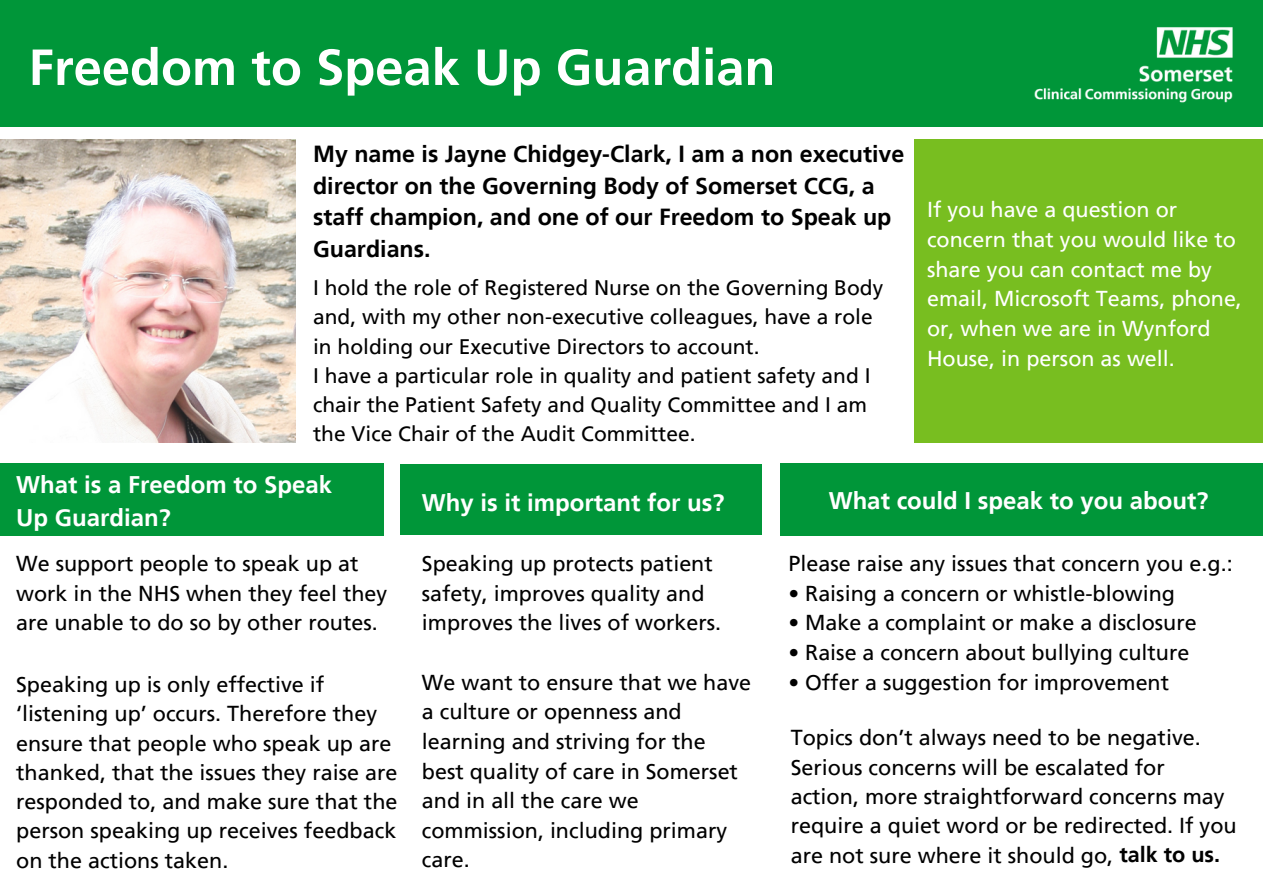
<style>
.page{position:relative;width:1263px;height:894px;background:#fff}
.page>*{position:absolute;margin:0;border:0;box-sizing:border-box;transform-origin:0 0}
.t1{font:700 50.7px "Frutiger";color:#fff}
.t2{font:700 24px/32.5px "Frutiger";color:#fff}
.t3{font:700 23.25px/31.5px "Frutiger";color:#000}
.t4{font:21.6px/29.7px "Frutiger";color:#000}
.t5{font:21.6px/29.7px "Frutiger";color:#fff}
.t6{font:21px/29.2px "Frutiger";color:#000}
.s1{font-weight:700}
</style>
<div class="page">
<div style="left:0;top:0;width:1263px;height:127px;background:#009639"></div>
<img style="left:1034px;top:27px;width:199px;height:76px">
<img style="left:0;top:139px;width:296px;height:303px">
<div style="left:0;top:463px;width:384px;height:73px;background:#009639"></div>
<div style="left:401px;top:463px;width:361px;height:71px;background:#009639"></div>
<div style="left:780px;top:463px;width:483px;height:73px;background:#009639"></div>
<div style="left:914px;top:139px;width:349px;height:304px;background:#78be20"></div>
<h1 class="t1" style="left:29px;top:37px;width:748px">Freedom to Speak Up Guardian</h1>
<p class="t3" style="left:313px;top:138px;width:593px">My name is Jayne Chidgey-Clark, I am a non executive director on the Governing Body of Somerset CCG, a staff champion, and one of our Freedom to Speak up Guardians.</p>
<p class="t6" style="left:313px;top:273px;width:572px">I hold the role of Registered Nurse on the Governing Body and, with my other non-executive colleagues, have a role in holding our Executive Directors to account.<br>I have a particular role in quality and patient safety and I chair the Patient Safety and Quality Committee and I am the Vice Chair of the Audit Committee.</p>
<p class="t5" style="left:927px;top:195px;width:316px">If you have a question or concern that you would like to share you can contact me by email, Microsoft Teams, phone, or, when we are in Wynford<br>House, in person as well.</p>
<p class="t2" style="left:16px;top:468px;width:317px">What is a Freedom to Speak<br>Up Guardian?</p>
<p class="t2" style="left:422px;top:486px;width:304px">Why is it important for us?</p>
<p class="t2" style="left:829px;top:484px;width:381px">What could I speak to you about?</p>
<p class="t4" style="left:16px;top:548px;width:373px">We support people to speak up at work in the NHS when they feel they are unable to do so by other routes.</p>
<p class="t4" style="left:422px;top:548px;width:301px">Speaking up protects patient safety, improves quality and improves the lives of workers.</p>
<p class="t4" style="left:422px;top:667px;width:331px">We want to ensure that we have a culture or openness and learning and striving for the best quality of care in Somerset and in all the care we commission, including primary care.</p>
<p class="t4" style="left:16px;top:670px;width:383px;line-height:29.2px">Speaking up is only effective if ‘listening up’ occurs. Therefore they ensure that people who speak up are thanked, that the issues they raise are responded to, and make sure that the person speaking up receives feedback on the actions taken.</p>
<p class="t4" style="left:788px;top:548px;width:446px">Please raise any issues that concern you e.g.:</p>
<p class="t4" style="left:788px;top:578px;width:388px">• Raising a concern or whistle-blowing</p>
<p class="t4" style="left:788px;top:607px;width:410px">• Make a complaint or make a disclosure</p>
<p class="t4" style="left:788px;top:637px;width:403px">• Raise a concern about bullying culture</p>
<p class="t4" style="left:788px;top:667px;width:382px">• Offer a suggestion for improvement</p>
<p class="t4" style="left:791px;top:723px;width:448px;line-height:29.2px">Topics don’t always need to be negative.<br>Serious concerns will be escalated for action, more straightforward concerns may require a quiet word or be redirected. If you are not sure where it should go, <span class="s1">talk to us.</span></p>
</div>
